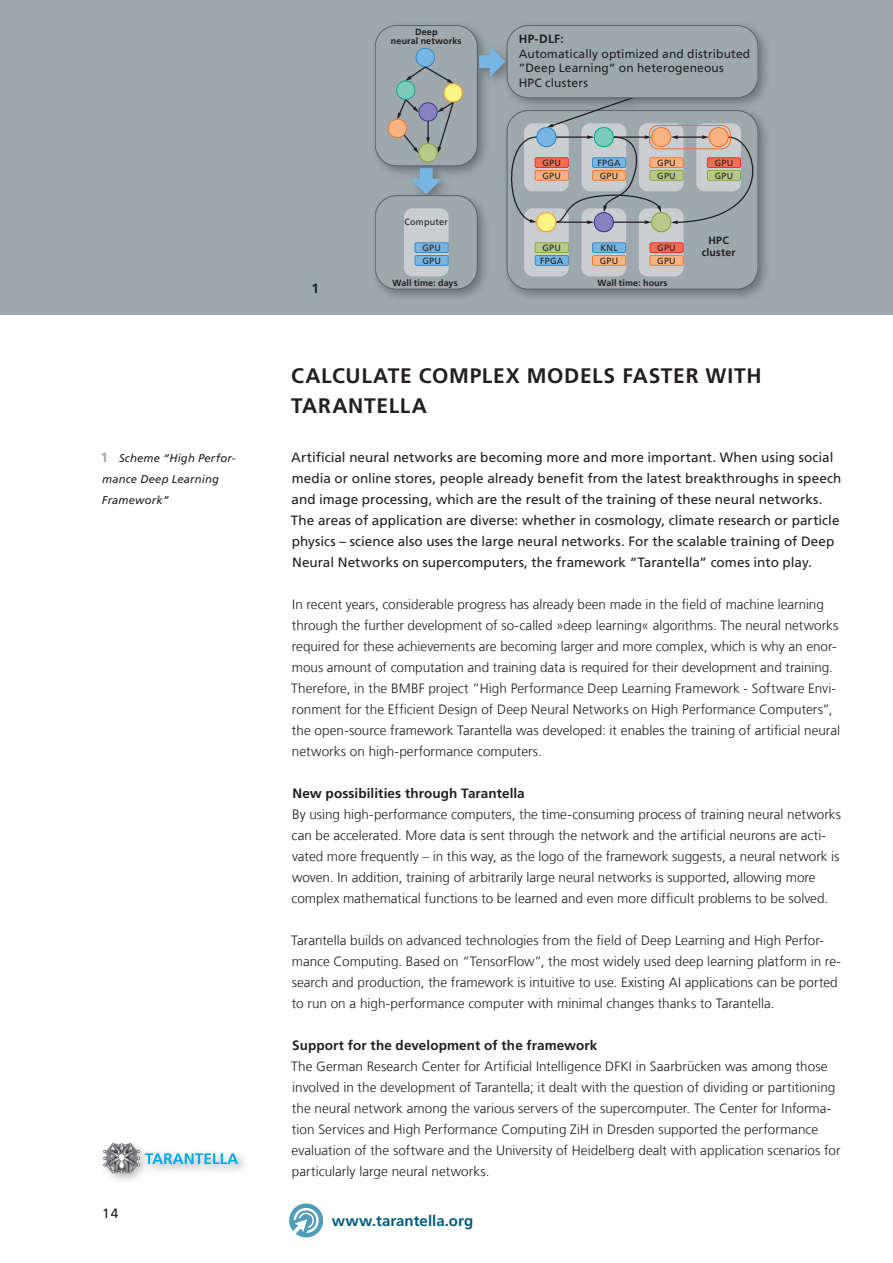
<style>
.page{position:relative;width:893px;height:1263px;background:#fff}
.page>*{position:absolute;margin:0;border:0;box-sizing:border-box;transform-origin:0 0}
._03a_Ü_14pt{font:700 21px/30px "Frutiger LT Com";letter-spacing:.03em;color:#231f20}
.Zwischenueberschrift{font:700 15px "Frutiger LT Com";letter-spacing:.005em;color:#005b7f}
._06_Fließtext{font:300 13.5px/21px "Frutiger LT Com";color:#231f20}
._04_Einleitungstext{font:13.5px/21px "Frutiger LT Com";color:#231f20}
._07b_Zwischen-Ü_ohne{font:700 13.5px "Frutiger LT Com";letter-spacing:.005em;color:#231f20}
.t1{font:12px/14.4px "Frutiger LT Com";letter-spacing:.015em;color:#231f20}
._05_Marginalie_Bildu{font:italic 11.25px/21px "Frutiger LT Com";letter-spacing:.015em;color:#231f20}
.t2{font:700 10.5px/12.6px "Frutiger LT Com";letter-spacing:.02em;color:#231f20;text-align:center}
.t3{font:9px/12.9px "Frutiger LT Com";letter-spacing:.025em;color:#231f20}
.t4{font:700 9px/9px "Frutiger LT Com";letter-spacing:.01em;color:#231f20;text-align:center}
.s1{font-weight:700;font-style:normal;font-size:13.5px;color:#9da9ad}
.s2{font-weight:700}
</style>
<div class="page">
<div style="left:0;top:0;width:893px;height:315px;background:#9da9ad"></div>
<div style="left:99px;top:1139px;width:150px;height:46px;background:#231f20;opacity:.4"></div>
<svg style="left:103px;top:1142px;width:135px;height:34px"></svg>
<div style="left:370px;top:20px;width:402px;height:283px;background:#231f20;opacity:.4"></div>
<div style="left:507px;top:111px;width:251px;height:178px;background:#9da9ad;border-radius:21px"></div>
<div style="left:507px;top:110px;width:251px;height:179px;border:1px solid #5b6467;border-radius:21px"></div>
<div style="left:524px;top:123px;width:45px;height:68px;background:#caced0;border-radius:9px"></div>
<div style="left:696px;top:123px;width:45px;height:68px;background:#caced0;border-radius:9px"></div>
<div style="left:639px;top:123px;width:45px;height:68px;background:#caced0;border-radius:9px"></div>
<div style="left:581px;top:123px;width:45px;height:68px;background:#caced0;border-radius:9px"></div>
<svg style="left:546px;top:98px;width:88px;height:30px"></svg>
<div style="left:375px;top:196px;width:102px;height:93px;background:#9da9ad;border-radius:21px"></div>
<div style="left:375px;top:195px;width:102px;height:94px;border:1px solid #5b6467;border-radius:21px"></div>
<div style="left:375px;top:26px;width:102px;height:140px;background:#9da9ad;border-radius:21px"></div>
<div style="left:375px;top:26px;width:102px;height:140px;border:1px solid #5b6467;border-radius:21px"></div>
<div style="left:524px;top:208px;width:45px;height:68px;background:#caced0;border-radius:9px"></div>
<svg style="left:535px;top:242px;width:34px;height:24px"></svg>
<div style="left:581px;top:208px;width:45px;height:68px;background:#caced0;border-radius:9px"></div>
<svg style="left:592px;top:242px;width:34px;height:24px"></svg>
<div style="left:639px;top:208px;width:45px;height:68px;background:#caced0;border-radius:9px"></div>
<svg style="left:649px;top:242px;width:35px;height:24px"></svg>
<div style="left:507px;top:26px;width:251px;height:72px;background:#9da9ad;border-radius:21px"></div>
<div style="left:507px;top:26px;width:251px;height:72px;border:1px solid #5b6467;border-radius:21px"></div>
<div style="left:404px;top:208px;width:45px;height:68px;background:#caced0;border-radius:9px"></div>
<svg style="left:415px;top:242px;width:34px;height:24px"></svg>
<svg style="left:388px;top:48px;width:75px;height:114px"></svg>
<div style="left:420px;top:168px;width:13px;height:13px;background:#77b6e4"></div>
<svg style="left:411px;top:179px;width:31px;height:15px"></svg>
<div style="left:479px;top:55px;width:13px;height:13px;background:#77b6e4"></div>
<svg style="left:490px;top:46px;width:15px;height:31px"></svg>
<div style="left:649px;top:125px;width:82px;height:24px;border:1px solid #f36e21;border-radius:9px"></div>
<div style="left:594px;top:128px;width:19px;height:19px;background:#7bcbbb;border-radius:50%"></div>
<div style="left:594px;top:127px;width:20px;height:20px;border:1px solid #00a786;border-radius:50%"></div>
<svg style="left:504px;top:135px;width:254px;height:89px"></svg>
<div style="left:537px;top:128px;width:19px;height:19px;background:#77b6e4;border-radius:50%"></div>
<div style="left:536px;top:127px;width:20px;height:20px;border:1px solid #2783c5;border-radius:50%"></div>
<div style="left:537px;top:213px;width:19px;height:19px;background:#fff685;border-radius:50%"></div>
<div style="left:536px;top:212px;width:20px;height:20px;border:1px solid #f7931d;border-radius:50%"></div>
<div style="left:594px;top:213px;width:19px;height:19px;background:#8781bd;border-radius:50%"></div>
<div style="left:594px;top:212px;width:20px;height:20px;border:1px solid #2e3092;border-radius:50%"></div>
<div style="left:652px;top:213px;width:19px;height:19px;background:#b8ca8b;border-radius:50%"></div>
<div style="left:651px;top:212px;width:20px;height:20px;border:1px solid #81a32a;border-radius:50%"></div>
<div style="left:709px;top:128px;width:19px;height:19px;background:#f9b281;border-radius:50%"></div>
<div style="left:709px;top:127px;width:20px;height:20px;border:1px solid #f36e21;border-radius:50%"></div>
<div style="left:652px;top:128px;width:19px;height:19px;background:#f9b281;border-radius:50%"></div>
<div style="left:651px;top:127px;width:20px;height:20px;border:1px solid #f36e21;border-radius:50%"></div>
<svg style="left:289px;top:1203px;width:35px;height:35px"></svg>
<p class="_05_Marginalie_Bildu" style="left:100px;top:447px;width:136px"><span class="s1">1</span> Scheme “High Perfor&shy;mance Deep Learning<br>Framework”</p>
<p class="_04_Einleitungstext" style="left:102px;top:1202px;width:18px">14</p>
<p class="t4" style="left:391px;top:28px;width:72px">Deep<br>neural networks</p>
<p class="t1" style="left:519px;top:32px;width:233px"><span class="s2">HP-DLF:<br></span>Automatically optimized and distributed ”Deep Learning“ on heterogeneous<br>HPC clusters</p>
<p class="_07b_Zwischen-Ü_ohne" style="left:312px;top:281px;width:9px">1</p>
<p class="t3" style="left:405px;top:215px;width:45px">Computer</p>
<p class="t3" style="left:422px;top:241px;width:20px">GPU<br>GPU</p>
<p class="t3" style="left:542px;top:156px;width:20px">GPU<br>GPU</p>
<p class="t3" style="left:597px;top:156px;width:25px">FPGA<br>GPU</p>
<p class="t3" style="left:657px;top:156px;width:20px">GPU<br>GPU</p>
<p class="t3" style="left:540px;top:241px;width:25px">GPU<br>FPGA</p>
<p class="t3" style="left:600px;top:241px;width:20px">KNL<br>GPU</p>
<p class="t3" style="left:657px;top:241px;width:20px">GPU<br>GPU</p>
<p class="t4" style="left:392px;top:278px;width:67px">Wall time: days</p>
<p class="t4" style="left:597px;top:278px;width:72px">Wall time: hours</p>
<p class="t3" style="left:715px;top:156px;width:20px">GPU<br>GPU</p>
<p class="t2" style="left:702px;top:234px;width:35px">HPC cluster</p>
<p class="_03a_Ü_14pt" style="left:291px;top:361px;width:472px">CALCULATE COMPLEX MODELS FASTER WITH<br>TARANTELLA</p>
<p class="_04_Einleitungstext" style="left:291px;top:446px;width:552px">Artificial neural networks are becoming more and more important. When using social media or online stores, people already benefit from the latest breakthroughs in speech and image processing, which are the result of the training of these neural networks.<br>The areas of application are diverse: whether in cosmology, climate research or particle physics – science also uses the large neural networks. For the scalable training of Deep Neural Networks on supercomputers, the framework “Tarantella” comes into play.</p>
<p class="_06_Fließtext" style="left:291px;top:594px;width:550px">In recent years, considerable progress has already been made in the field of machine learning through the further development of so-called »deep learning« algorithms. The neural networks required for these achievements are becoming larger and more complex, which is why an enor&shy;mous amount of computation and training data is required for their development and training.<br>Therefore, in the BMBF project ”High Performance Deep Learning Framework - Software Envi&shy;ronment for the Efficient Design of Deep Neural Networks on High Performance Computers”, the open-source framework Tarantella was developed: it enables the training of artificial neural networks on high-performance computers.</p>
<p class="_07b_Zwischen-Ü_ohne" style="left:292px;top:785px;width:234px">New possibilities through Tarantella</p>
<p class="_06_Fließtext" style="left:292px;top:804px;width:551px">By using high-performance computers, the time-consuming process of training neural networks can be accelerated. More data is sent through the network and the artificial neurons are acti&shy;vated more frequently – in this way, as the logo of the framework suggests, a neural network is woven. In addition, training of arbitrarily large neural networks is supported, allowing more complex mathematical functions to be learned and even more difficult problems to be solved.</p>
<p class="_06_Fließtext" style="left:291px;top:930px;width:551px">Tarantella builds on advanced technologies from the field of Deep Learning and High Perfor&shy;mance Computing. Based on “TensorFlow”, the most widely used deep learning platform in re&shy;search and production, the framework is intuitive to use. Existing AI applications can be ported to run on a high-performance computer with minimal changes thanks to Tarantella.</p>
<p class="_07b_Zwischen-Ü_ohne" style="left:292px;top:1037px;width:307px">Support for the development of the framework</p>
<p class="_06_Fließtext" style="left:291px;top:1056px;width:551px">The German Research Center for Artificial Intelligence DFKI in Saarbrücken was among those involved in the development of Tarantella; it dealt with the question of dividing or partitioning the neural network among the various servers of the supercomputer. The Center for Informa&shy;tion Services and High Performance Computing ZiH in Dresden supported the performance evaluation of the software and the University of Heidelberg dealt with application scenarios for particularly large neural networks.</p>
<p class="Zwischenueberschrift" style="left:332px;top:1212px;width:143px">www.tarantella.org</p>
</div>
